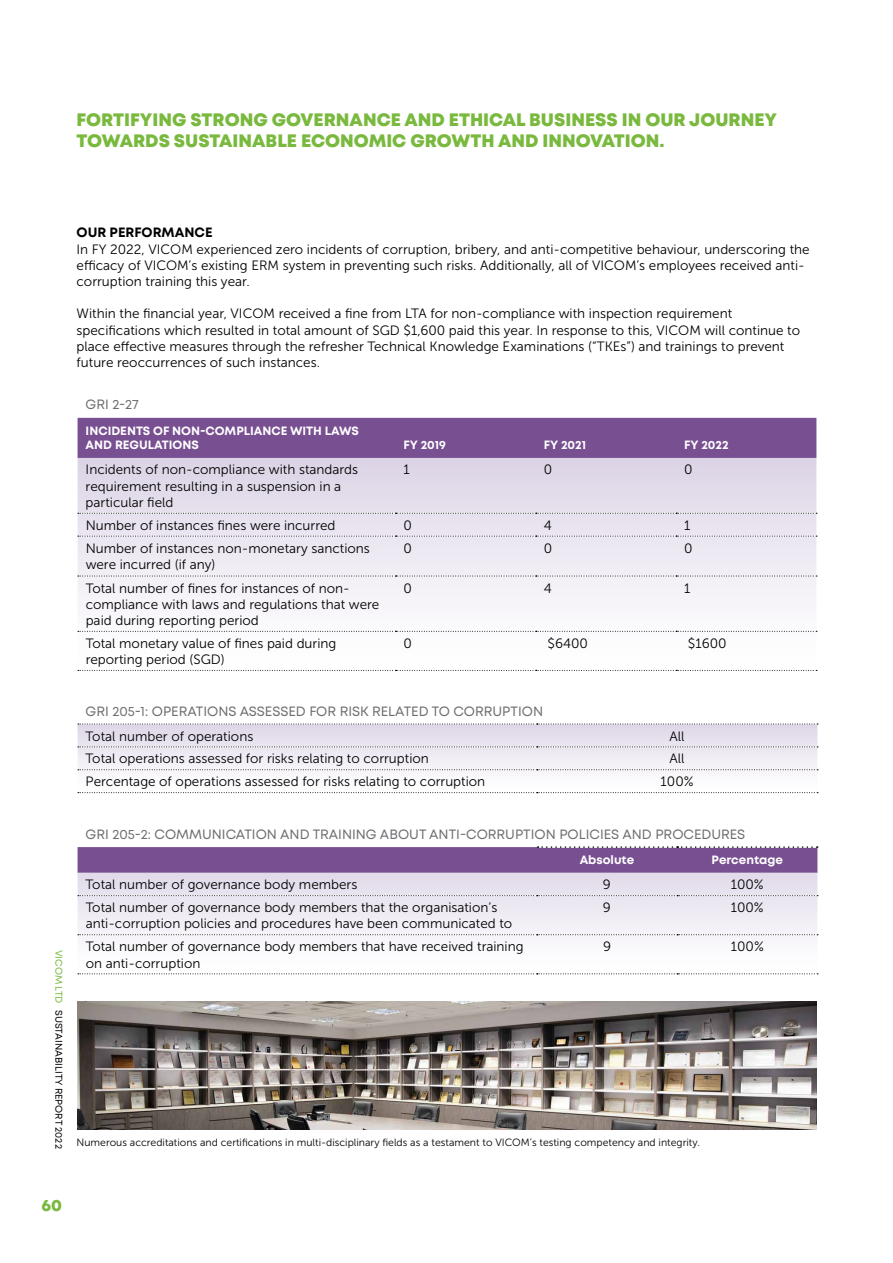
<style>
.page{position:relative;width:893px;height:1263px;background:#fff}
.page>*{position:absolute;margin:0;border:0;box-sizing:border-box;transform-origin:0 0}
.t1{font:800 18px/21.6px "Mont";color:#79b93e}
.t2{font:800 16.5px "Mont";color:#79b93e}
.t3{font:13.5px/16.2px "Museo Sans 300";color:#000}
.t4{font:13.5px "Mont";color:#6d6e71}
.t5{font:700 13.5px "Mont";color:#000}
.t6{font:700 12px/14.4px "Mont";color:#fff}
.t7{font:10.5px "Museo Sans 300";color:#000}
.t8{font:9.75px "Mont";color:#000}
.t9{font:9.75px "Mont";color:#79b93e}
</style>
<div class="page">
<div style="left:78px;top:418px;width:738px;height:40px;background:#784f91"></div>
<svg style="left:78px;top:458px;width:738px;height:212px"></svg>
<svg style="left:78px;top:513px;width:739px;height:1px"></svg>
<svg style="left:78px;top:536px;width:739px;height:1px"></svg>
<svg style="left:78px;top:576px;width:739px;height:1px"></svg>
<svg style="left:78px;top:631px;width:739px;height:1px"></svg>
<svg style="left:78px;top:670px;width:739px;height:1px"></svg>
<svg style="left:78px;top:725px;width:739px;height:46px"></svg>
<svg style="left:78px;top:724px;width:740px;height:1px"></svg>
<svg style="left:78px;top:746px;width:740px;height:1px"></svg>
<svg style="left:78px;top:769px;width:740px;height:1px"></svg>
<svg style="left:78px;top:792px;width:740px;height:1px"></svg>
<svg style="left:78px;top:873px;width:739px;height:66px"></svg>
<svg style="left:78px;top:846px;width:740px;height:27px;background:#7e5896"></svg>
<svg style="left:78px;top:895px;width:740px;height:1px"></svg>
<svg style="left:78px;top:934px;width:740px;height:1px"></svg>
<svg style="left:78px;top:973px;width:740px;height:1px"></svg>
<img style="left:78px;top:1001px;width:738px;height:128px">
<h1 class="t1" style="left:77px;top:109px;width:702px">FORTIFYING STRONG GOVERNANCE AND ETHICAL BUSINESS IN OUR JOURNEY<br>TOWARDS SUSTAINABLE ECONOMIC GROWTH AND INNOVATION.</h1>
<p class="t9" style="left:65px;top:949px;width:55px;rotate:90deg">VICOM LTD</p>
<p class="t8" style="left:65px;top:1010px;width:140px;rotate:90deg">SUSTAINABILITY REPORT 2022</p>
<p class="t5" style="left:77px;top:224px;width:138px">OUR PERFORMANCE</p>
<p class="t3" style="left:77px;top:241px;width:735px">In FY 2022, VICOM experienced zero incidents of corruption, bribery, and anti-competitive behaviour, underscoring the efficacy of VICOM’s existing ERM system in preventing such risks. Additionally, all of VICOM’s employees received anti&shy;corruption training this year.</p>
<p class="t3" style="left:77px;top:306px;width:725px">Within the financial year, VICOM received a fine from LTA for non-compliance with inspection requirement specifications which resulted in total amount of SGD $1,600 paid this year. In response to this, VICOM will continue to place effective measures through the refresher Technical Knowledge Examinations (“TKEs”) and trainings to prevent future reoccurrences of such instances.</p>
<p class="t4" style="left:86px;top:396px;width:55px">GRI 2-27</p>
<p class="t6" style="left:86px;top:424px;width:275px">INCIDENTS OF NON-COMPLIANCE WITH LAWS<br>AND REGULATIONS</p>
<p class="t6" style="left:404px;top:438px;width:44px">FY 2019</p>
<p class="t6" style="left:544px;top:438px;width:44px">FY 2021</p>
<p class="t6" style="left:684px;top:438px;width:46px">FY 2022</p>
<p class="t3" style="left:86px;top:462px;width:274px">Incidents of non-compliance with standards requirement resulting in a suspension in a particular field</p>
<p class="t3" style="left:404px;top:462px;width:8px">1</p>
<p class="t3" style="left:544px;top:462px;width:10px">0</p>
<p class="t3" style="left:684px;top:462px;width:10px">0</p>
<p class="t3" style="left:86px;top:517px;width:251px">Number of instances fines were incurred</p>
<p class="t3" style="left:404px;top:517px;width:10px">0</p>
<p class="t3" style="left:544px;top:517px;width:10px">4</p>
<p class="t3" style="left:684px;top:517px;width:8px">1</p>
<p class="t3" style="left:86px;top:540px;width:286px">Number of instances non-monetary sanctions were incurred (if any)</p>
<p class="t3" style="left:404px;top:540px;width:10px">0</p>
<p class="t3" style="left:544px;top:540px;width:10px">0</p>
<p class="t3" style="left:684px;top:540px;width:10px">0</p>
<p class="t3" style="left:86px;top:580px;width:295px">Total number of fines for instances of non&shy;compliance with laws and regulations that were paid during reporting period</p>
<p class="t3" style="left:404px;top:580px;width:10px">0</p>
<p class="t3" style="left:544px;top:580px;width:10px">4</p>
<p class="t3" style="left:684px;top:580px;width:8px">1</p>
<p class="t3" style="left:86px;top:635px;width:252px">Total monetary value of fines paid during reporting period (SGD)</p>
<p class="t3" style="left:404px;top:635px;width:10px">0</p>
<p class="t3" style="left:548px;top:635px;width:42px">$6400</p>
<p class="t3" style="left:688px;top:635px;width:40px">$1600</p>
<p class="t4" style="left:86px;top:702px;width:459px">GRI 205-1: OPERATIONS ASSESSED FOR RISK RELATED TO CORRUPTION</p>
<p class="t3" style="left:86px;top:728px;width:169px">Total number of operations</p>
<p class="t3" style="left:670px;top:728px;width:16px">All</p>
<p class="t3" style="left:86px;top:751px;width:345px">Total operations assessed for risks relating to corruption</p>
<p class="t3" style="left:670px;top:751px;width:16px">All</p>
<p class="t3" style="left:86px;top:774px;width:401px">Percentage of operations assessed for risks relating to corruption</p>
<p class="t3" style="left:661px;top:774px;width:35px">100%</p>
<p class="t4" style="left:86px;top:825px;width:661px">GRI 205-2: COMMUNICATION AND TRAINING ABOUT ANTI-CORRUPTION POLICIES AND PROCEDURES</p>
<p class="t6" style="left:580px;top:853px;width:56px">Absolute</p>
<p class="t6" style="left:712px;top:853px;width:73px">Percentage</p>
<p class="t3" style="left:86px;top:877px;width:273px">Total number of governance body members</p>
<p class="t3" style="left:603px;top:877px;width:10px">9</p>
<p class="t3" style="left:731px;top:877px;width:35px">100%</p>
<p class="t3" style="left:86px;top:899px;width:428px">Total number of governance body members that the organisation’s anti-corruption policies and procedures have been communicated to</p>
<p class="t3" style="left:603px;top:899px;width:10px">9</p>
<p class="t3" style="left:731px;top:899px;width:35px">100%</p>
<p class="t3" style="left:86px;top:939px;width:439px">Total number of governance body members that have received training on anti-corruption</p>
<p class="t3" style="left:603px;top:939px;width:10px">9</p>
<p class="t3" style="left:731px;top:939px;width:35px">100%</p>
<p class="t7" style="left:77px;top:1136px;width:625px">Numerous accreditations and certifications in multi-disciplinary fields as a testament to VICOM’s testing competency and integrity.</p>
<p class="t2" style="left:42px;top:1194px;width:22px">60</p>
</div>
